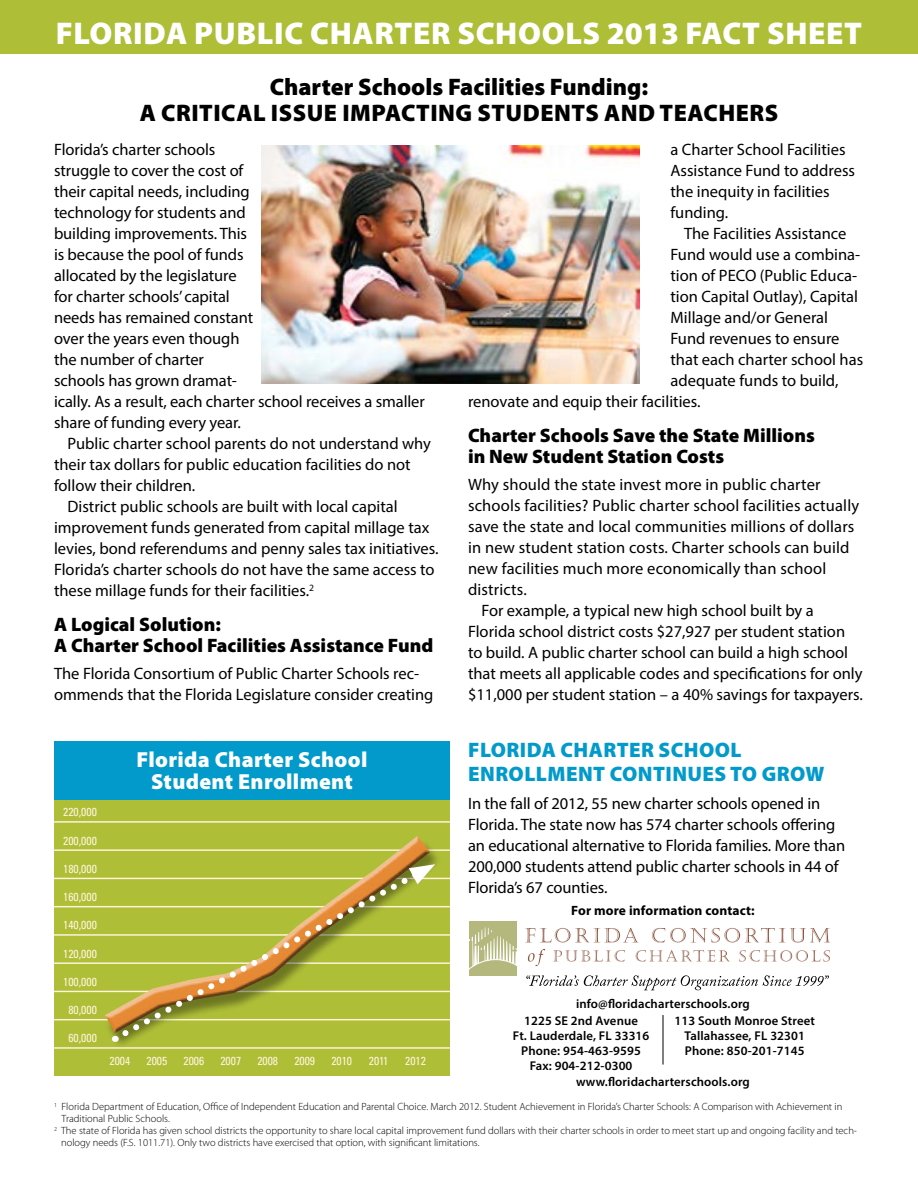
<style>
.page{position:relative;width:918px;height:1188px;background:#fff}
.page>*{position:absolute;margin:0;border:0;box-sizing:border-box;transform-origin:0 0}
.t1{font:900 31.5px "Myriad Pro";letter-spacing:.02em;color:#fff}
.t2{font:900 24px "Myriad Pro";letter-spacing:.02em;color:#000}
.t3{font:900 24px "Myriad Pro";color:#000}
.t4{font:900 21.9px/21.9px "Myriad Pro";letter-spacing:.015em;color:#fff;text-align:center}
.t5{font:900 21px/24px "Myriad Pro";letter-spacing:.02em;color:#019acb}
.t6{font:900 19.5px/21px "Myriad Pro";color:#000}
.t7{font:16.5px/21px "Myriad Pro";color:#000}
.t8{font:700 13.5px "Myriad Pro";letter-spacing:.01em;color:#000}
.t9{font:600 12.75px/15px "Myriad Pro";letter-spacing:.01em;color:#000;text-align:center}
.t10{font:condensed 11.7px "Univers";color:#fff4db}
.t11{font:300 10.5px "Myriad Pro";color:#000}
</style>
<div class="page">
<div style="left:54px;top:741px;width:396px;height:335px;background:#aebe37"></div>
<div style="left:54px;top:741px;width:396px;height:58px;background:#019acb"></div>
<hr style="left:54px;top:906px;width:396px;height:1px;background:#fff4db">
<hr style="left:54px;top:878px;width:396px;height:1px;background:#fff4db">
<hr style="left:54px;top:849px;width:396px;height:2px;background:#fff4db">
<hr style="left:54px;top:821px;width:396px;height:2px;background:#fff4db">
<hr style="left:54px;top:934px;width:396px;height:2px;background:#fff4db">
<hr style="left:54px;top:962px;width:396px;height:2px;background:#fff4db">
<hr style="left:54px;top:991px;width:396px;height:1px;background:#fff4db">
<hr style="left:54px;top:1019px;width:396px;height:1px;background:#fff4db">
<hr style="left:54px;top:1047px;width:396px;height:2px;background:#fff4db">
<div style="left:105px;top:840px;width:336px;height:208px;background:#aebe37"></div>
<div style="left:100px;top:835px;width:335px;height:199px;background:#000;opacity:.75"></div>
<svg style="left:117px;top:866px;width:308px;height:175px"></svg>
<svg style="left:409px;top:864px;width:26px;height:20px"></svg>
<div style="left:469px;top:921px;width:47px;height:54px;background:#b4b87d"></div>
<svg style="left:469px;top:927px;width:361px;height:63px"></svg>
<div style="left:0;top:0;width:918px;height:54px;background:#aebe37"></div>
<img style="left:261px;top:146px;width:379px;height:237px">
<hr style="left:663px;top:1015px;width:1px;height:50px;background:#000">
<h1 class="t1" style="left:56px;top:13px;width:318px">Flori da Public Chart</h1>
<h1 class="t1" style="left:413px;top:13px;width:309px">er Schools 2013 Fact</h1>
<h1 class="t1" style="left:767px;top:13px;width:91px">Sheet</h1>
<h2 class="t3" style="left:270px;top:71px;width:380px">Charter Schools Facilities Funding:</h2>
<h2 class="t2" style="left:140px;top:96px;width:50px">A Critica</h2>
<h2 class="t2" style="left:253px;top:96px;width:113px">l Issue Impacti</h2>
<h2 class="t2" style="left:438px;top:96px;width:326px">ng Students and Teachers</h2>
<p class="t7" style="left:54px;top:139px;width:372px">Florida’s charter schools<br>struggle to cover the cost of<br>their capital needs, including<br>technology for students and<br>building improvements. This<br>is because the pool of funds<br>allocated by the legislature<br>for charter schools’ capital<br>needs has remained constant<br>over the years even though<br>the number of charter<br>schools has grown dramat-<br>ically. As a result, each charter school receives a smaller share of funding every year.</p>
<p class="t7" style="left:67px;top:433px;width:365px">Public charter school parents do not understand why</p>
<p class="t7" style="left:54px;top:454px;width:358px">their tax dollars for public education facilities do not</p>
<p class="t7" style="left:54px;top:475px;width:143px">follow their children.</p>
<p class="t7" style="left:67px;top:496px;width:332px">District public schools are built with local capital</p>
<p class="t7" style="left:54px;top:517px;width:377px">improvement funds generated from capital millage tax</p>
<p class="t7" style="left:54px;top:538px;width:386px">levies, bond referendums and penny sales tax initiatives.</p>
<p class="t7" style="left:54px;top:559px;width:382px">Florida’s charter schools do not have the same access to</p>
<p class="t7" style="left:54px;top:580px;width:262px">these millage funds for their facilities.<sup>2</sup></p>
<p class="t6" style="left:54px;top:613px;width:381px">A Logical Solution:<br>A Charter School Facilities Assistance Fund</p>
<p class="t7" style="left:54px;top:663px;width:381px">The Florida Consortium of Public Charter Schools rec&shy;ommends that the Florida Legislature consider creating</p>
<p class="t7" style="left:671px;top:139px;width:186px">a Charter School Facilities<br>Assistance Fund to address the inequity in facilities funding.</p>
<p class="t7" style="left:684px;top:223px;width:164px">The Facilities Assistance</p>
<p class="t7" style="left:671px;top:244px;width:191px">Fund would use a combina-</p>
<p class="t7" style="left:671px;top:265px;width:188px">tion of PECO (Public Educa-</p>
<p class="t7" style="left:671px;top:286px;width:189px">tion Capital Outlay), Capital</p>
<p class="t7" style="left:671px;top:307px;width:159px">Millage and/or General</p>
<p class="t7" style="left:671px;top:328px;width:171px">Fund revenues to ensure</p>
<p class="t7" style="left:671px;top:349px;width:194px">that each charter school has</p>
<p class="t7" style="left:671px;top:370px;width:170px">adequate funds to build,</p>
<p class="t7" style="left:468px;top:391px;width:234px">renovate and equip their facilities.</p>
<p class="t6" style="left:468px;top:424px;width:348px">Charter Schools Save the State Millions in New Student Station Costs</p>
<p class="t7" style="left:468px;top:474px;width:354px">Why should the state invest more in public charter</p>
<p class="t7" style="left:468px;top:495px;width:393px">schools facilities? Public charter school facilities actually</p>
<p class="t7" style="left:468px;top:516px;width:388px">save the state and local communities millions of dollars</p>
<p class="t7" style="left:468px;top:537px;width:383px">in new student station costs. Charter schools can build</p>
<p class="t7" style="left:468px;top:558px;width:360px">new facilities much more economically than school</p>
<p class="t7" style="left:468px;top:579px;width:60px">districts.</p>
<p class="t7" style="left:481px;top:600px;width:334px">For example, a typical new high school built by a</p>
<p class="t7" style="left:468px;top:621px;width:379px">Florida school district costs $27,927 per student station</p>
<p class="t7" style="left:468px;top:642px;width:382px">to build. A public charter school can build a high school</p>
<p class="t7" style="left:468px;top:663px;width:396px">that meets all applicable codes and specifications for only</p>
<p class="t7" style="left:468px;top:684px;width:396px">$11,000 per student station – a 40% savings for taxpayers.</p>
<p class="t10" style="left:63px;top:805px;width:35px">220,000</p>
<p class="t10" style="left:63px;top:833px;width:35px">200,000</p>
<p class="t10" style="left:63px;top:861px;width:35px">180,000</p>
<p class="t10" style="left:63px;top:890px;width:35px">160,000</p>
<p class="t10" style="left:63px;top:918px;width:35px">140,000</p>
<p class="t10" style="left:63px;top:946px;width:35px">120,000</p>
<p class="t10" style="left:63px;top:974px;width:35px">100,000</p>
<p class="t10" style="left:68px;top:1003px;width:30px">80,000</p>
<p class="t10" style="left:68px;top:1031px;width:30px">60,000</p>
<h3 class="t4" style="left:137px;top:748px;width:232px">Florida Charter School<br>Student Enrollment</h3>
<p class="t10" style="left:110px;top:1053px;width:22px">2004</p>
<p class="t10" style="left:147px;top:1053px;width:22px">2005</p>
<p class="t10" style="left:184px;top:1053px;width:22px">2006</p>
<p class="t10" style="left:220px;top:1053px;width:22px">2007</p>
<p class="t10" style="left:257px;top:1053px;width:22px">2008</p>
<p class="t10" style="left:294px;top:1053px;width:22px">2009</p>
<p class="t10" style="left:331px;top:1053px;width:22px">2010</p>
<p class="t10" style="left:369px;top:1053px;width:21px">2011</p>
<p class="t10" style="left:405px;top:1053px;width:22px">2012</p>
<p class="t5" style="left:468px;top:737px;width:358px;text-indent:161px">er School<br>Enrollment Conti nues to Grow</p>
<p class="t7" style="left:468px;top:792px;width:379px">In the fall of 2012, 55 new charter schools opened in Florida. The state now has 574 charter schools offering an educational alternative to Florida families. More than 200,000 students attend public charter schools in 44 of Florida’s 67 counties.</p>
<p class="t5" style="left:468px;top:737px;width:135px">Flori da Chart</p>
<p class="t8" style="left:571px;top:902px;width:185px">For more information contact:</p>
<p class="t9" style="left:576px;top:996px;width:175px">info@floridacharterschools.org</p>
<p class="t9" style="left:513px;top:1013px;width:138px">1225 SE 2nd Avenue<br>Ft. Lauderdale, FL 33316<br>Phone: 954-463-9595<br>Fax: 904-212-0300</p>
<p class="t9" style="left:674px;top:1013px;width:142px">113 South Monroe Street<br>Tallahassee, FL 32301<br>Phone: 850-201-7145</p>
<p class="t9" style="left:576px;top:1074px;width:175px">www.floridacharterschools.org</p>
<p class="t11" style="left:54px;top:1101px;width:790px"><sup>1</sup> Florida Department of Education, Office of Independent Education and Parental Choice. March 2012. Student Achievement in Florida’s Charter Schools: A Comparison with Achievement in</p>
<p class="t11" style="left:62px;top:1113px;width:110px">Traditional Public Schools.</p>
<p class="t11" style="left:54px;top:1125px;width:805px"><sup>2</sup> The state of Florida has given school districts the opportunity to share local capital improvement fund dollars with their charter schools in order to meet start up and ongoing facility and tech-</p>
<p class="t11" style="left:61px;top:1137px;width:420px">nology needs (F.S. 1011.71). Only two districts have exercised that option, with significant limitations.</p>
</div>
